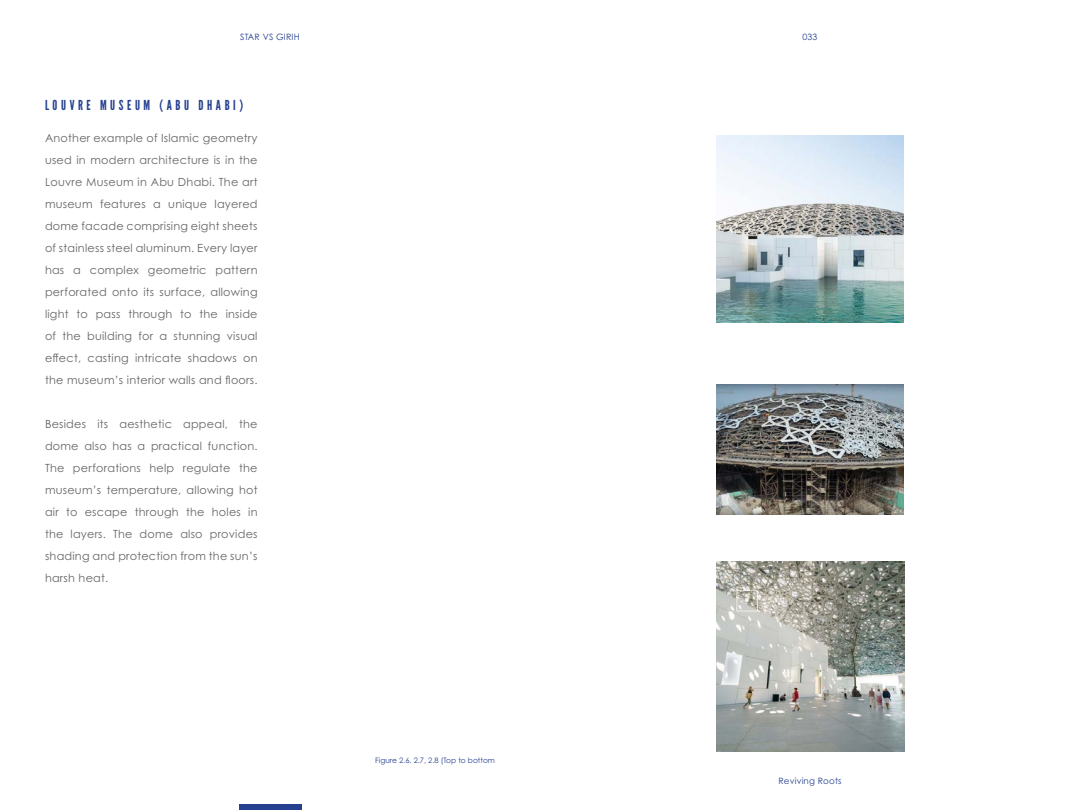
<style>
.page{position:relative;width:1080px;height:810px;background:#fff}
.page>*{position:absolute;margin:0;border:0;box-sizing:border-box;transform-origin:0 0}
.t1{font:13.75px "League Gothic";letter-spacing:.26em;color:#25408f}
.t2{font:11.25px/22px "Century Gothic Pro";letter-spacing:.02em;color:#656669;text-align:justify}
.t3{font:8.75px "Century Gothic Pro";letter-spacing:.02em;color:#25408f}
.t4{font:7.5px "Century Gothic Pro";color:#25408f}
</style>
<div class="page">
<div style="left:240px;top:805px;width:62px;height:5px;background:#25408f"></div>
<img style="left:716px;top:135px;width:188px;height:188px">
<img style="left:716px;top:385px;width:188px;height:130px">
<img style="left:716px;top:561px;width:188px;height:190px">
<p class="t3" style="left:240px;top:31px;width:61px">STAR VS GIRIH</p>
<p class="t3" style="left:803px;top:31px;width:16px">033</p>
<p class="t1" style="left:45px;top:97px;width:200px">LOUVRE MUSEUM (ABU DHABI)</p>
<p class="t2" style="left:45px;top:126px;width:214px">Another example of Islamic geometry used in modern architecture is in the Louvre Museum in Abu Dhabi. The art museum features a unique layered dome facade comprising eight sheets of stainless steel aluminum. Every layer has a complex geometric pattern perforated onto its surface, allowing light to pass through to the inside of the building for a stunning visual effect, casting intricate shadows on the museum’s interior walls and floors.</p>
<p class="t2" style="left:45px;top:413px;width:214px">Besides its aesthetic appeal, the dome also has a practical function.<br>The perforations help regulate the museum’s temperature, allowing hot air to escape through the holes in the layers. The dome also provides shading and protection from the sun’s harsh heat.</p>
<p class="t4" style="left:375px;top:756px;width:121px">Figure 2.6. 2.7, 2.8 (Top to bottom</p>
<p class="t3" style="left:778px;top:775px;width:65px">Reviving Roots</p>
</div>
